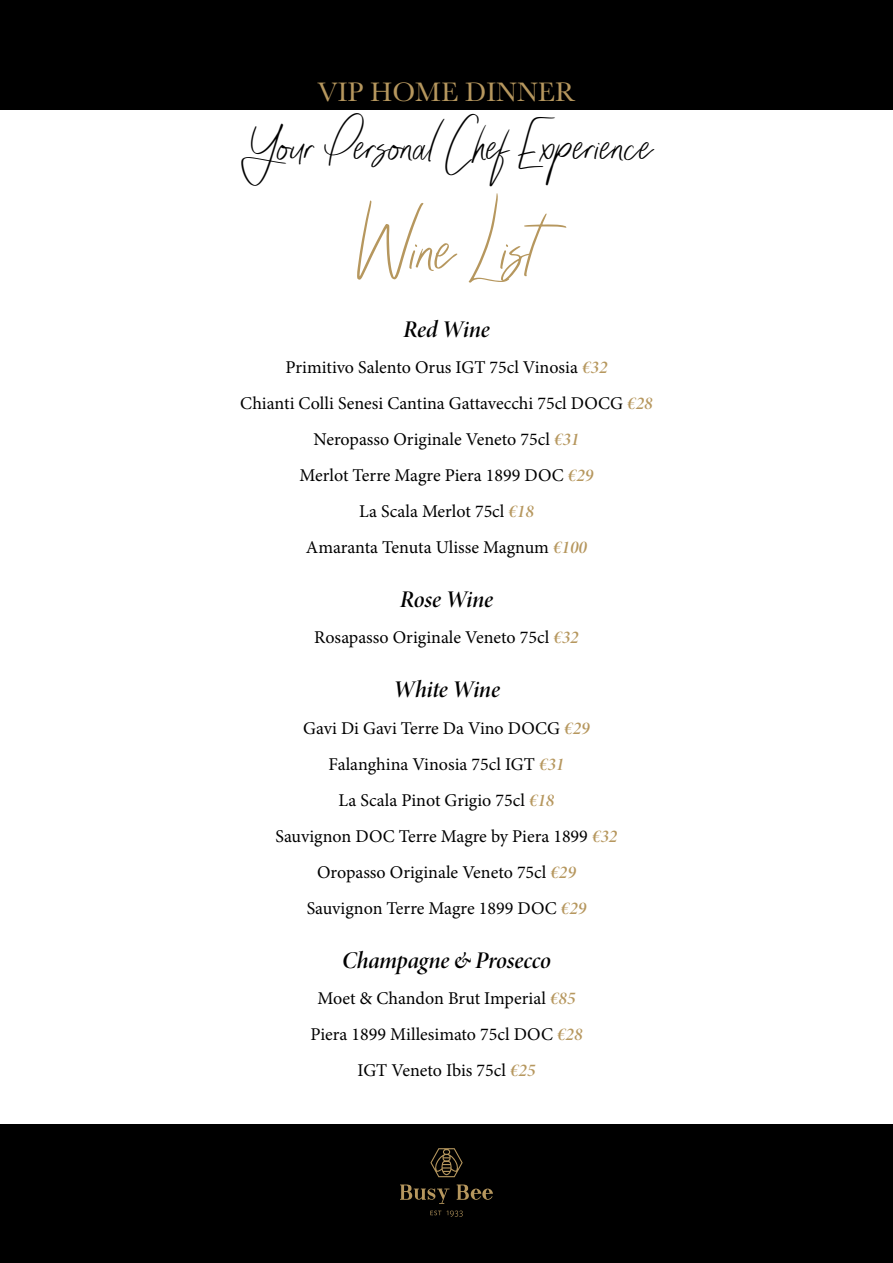
<style>
.page{position:relative;width:893px;height:1263px;background:#fff}
.page>*{position:absolute;margin:0;border:0;box-sizing:border-box;transform-origin:0 0}
.t1{font:51px "Monique Script";letter-spacing:-.015em;color:#b6975e}
.t2{font:33.9px "Monique Script";color:#000}
.t3{font:27.75px "Baskerville";color:#b6975e}
.t4{font:24px "Minion Pro Semibold It Disp";letter-spacing:-.005em;color:#000}
.t5{font:18px/36px "Minion Pro";color:#000;text-align:center}
.s1{font-family:"Minion Pro Semibold It Disp";color:#b6975e}
</style>
<div class="page">
<div style="left:0;top:0;width:893px;height:110px;background:#000"></div>
<div style="left:0;top:1125px;width:893px;height:138px;background:#000"></div>
<svg style="left:430px;top:1148px;width:33px;height:29px"></svg>
<svg style="left:430px;top:1210px;width:11px;height:5px"></svg>
<svg style="left:447px;top:1210px;width:16px;height:7px"></svg>
<svg style="left:400px;top:1184px;width:49px;height:20px"></svg>
<svg style="left:457px;top:1184px;width:36px;height:16px"></svg>
<h3 class="t3" style="left:318px;top:74px;width:259px">VIP HOME DINNER</h3>
<h2 class="t2" style="left:241px;top:127px;width:412px">Your Personal Chef Experience</h2>
<h1 class="t1" style="left:357px;top:221px;width:213px">Wine List</h1>
<h3 class="t4" style="left:403px;top:314px;width:88px">Red Wine</h3>
<p class="t5" style="left:240px;top:350px;width:414px">Primitivo Salento Orus IGT 75cl Vinosia <span class="s1">€32<br></span>Chianti Colli Senesi Cantina Gattavecchi 75cl DOCG <span class="s1">€28<br></span>Neropasso Originale Veneto 75cl <span class="s1">€31<br></span>Merlot Terre Magre Piera 1899 DOC <span class="s1">€29<br></span>La Scala Merlot 75cl <span class="s1">€18<br></span>Amaranta Tenuta Ulisse Magnum <span class="s1">€100</span></p>
<h3 class="t4" style="left:400px;top:584px;width:95px">Rose Wine</h3>
<p class="t5" style="left:314px;top:620px;width:266px">Rosapasso Originale Veneto 75cl <span class="s1">€32</span></p>
<h3 class="t4" style="left:393px;top:674px;width:108px">White Wine</h3>
<p class="t5" style="left:276px;top:710px;width:343px">Gavi Di Gavi Terre Da Vino DOCG <span class="s1">€29<br></span>Falanghina Vinosia 75cl IGT <span class="s1">€31<br></span>La Scala Pinot Grigio 75cl <span class="s1">€18<br></span>Sauvignon DOC Terre Magre by Piera 1899 <span class="s1">€32<br></span>Oropasso Originale Veneto 75cl <span class="s1">€29<br></span>Sauvignon Terre Magre 1899 DOC <span class="s1">€29</span></p>
<h3 class="t4" style="left:342px;top:944px;width:210px">Champagne &amp; Prosecco</h3>
<p class="t5" style="left:310px;top:980px;width:273px">Moet &amp; Chandon Brut Imperial <span class="s1">€85<br></span>Piera 1899 Millesimato 75cl DOC <span class="s1">€28<br></span>IGT Veneto Ibis 75cl <span class="s1">€25</span></p>
</div>
